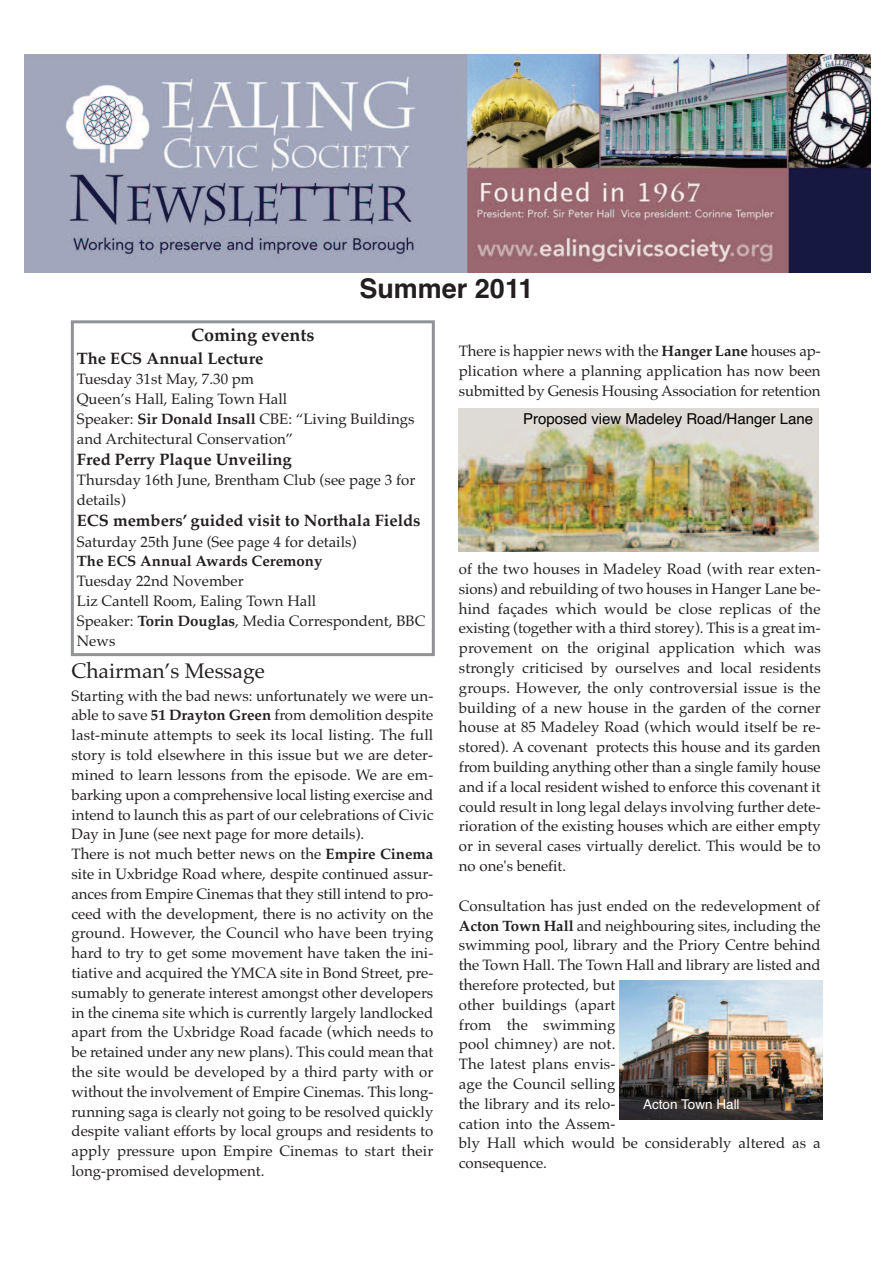
<style>
.page{position:relative;width:893px;height:1263px;background:#fff}
.page>*{position:absolute;margin:0;border:0;box-sizing:border-box;transform-origin:0 0}
.t1{font:700 27px "Helvetica";color:#231f20}
.t2{font:21px "Palatino";color:#231f20}
.t3{font:700 18px "Palatino";color:#231f20}
.t4{font:700 16.5px "Palatino";color:#231f20}
.t5{font:15px/19.8px "Palatino";color:#231f20}
.t6{font:15px "Helvetica";color:#000}
.t7{font:700 15px "Palatino";color:#231f20}
.t8{font:13.5px "Helvetica";color:#fff}
.s1{font-weight:700}
</style>
<div class="page">
<img style="left:25px;top:54px;width:846px;height:219px">
<img style="left:620px;top:981px;width:203px;height:138px">
<div style="left:71px;top:320px;width:364px;height:336px;border:3px solid #919396"></div>
<img style="left:459px;top:408px;width:359px;height:144px">
<h1 class="t1" style="left:359px;top:273px;width:176px">Summer 2011</h1>
<p class="t3" style="left:191px;top:324px;width:125px">Coming events</p>
<p class="t4" style="left:77px;top:348px;width:188px">The ECS Annual Lecture</p>
<p class="t5" style="left:77px;top:369px;width:339px">Tuesday 31st May, 7.30 pm<br>Queen’s Hall, Ealing Town Hall<br>Speaker: <span class="s1">Sir Donald Insall</span> CBE: “Living Buildings and Architectural Conservation”</p>
<p class="t4" style="left:77px;top:449px;width:216px">Fred Perry Plaque Unveiling</p>
<p class="t5" style="left:77px;top:470px;width:340px">Thursday 16th June, Brentham Club (see page 3 for details)</p>
<p class="t4" style="left:77px;top:511px;width:345px">ECS members’ guided visit to Northala Fields</p>
<p class="t5" style="left:77px;top:531px;width:281px">Saturday 25th June (See page 4 for details)</p>
<p class="t7" style="left:77px;top:552px;width:247px">The ECS Annual Awards Ceremony</p>
<p class="t5" style="left:77px;top:571px;width:350px">Tuesday 22nd November<br>Liz Cantell Room, Ealing Town Hall<br>Speaker: <span class="s1">Torin Douglas</span>, Media Correspondent, BBC<br>News</p>
<h2 class="t2" style="left:72px;top:658px;width:195px">Chairman’s Message</h2>
<p class="t5" style="left:71px;top:686px;width:363px">Starting with the bad news: unfortunately we were un&shy;able to save <span class="s1">51 Drayton Green</span> from demolition despite last-minute attempts to seek its local listing. The full story is told elsewhere in this issue but we are deter&shy;mined to learn lessons from the episode. We are em&shy;barking upon a comprehensive local listing exercise and intend to launch this as part of our celebrations of Civic Day in June (see next page for more details).<br>There is not much better news on the <span class="s1">Empire Cinema </span>site in Uxbridge Road where, despite continued assur&shy;ances from Empire Cinemas that they still intend to pro&shy;ceed with the development, there is no activity on the ground. However, the Council who have been trying hard to try to get some movement have taken the ini&shy;tiative and acquired the YMCA site in Bond Street, pre&shy;sumably to generate interest amongst other developers in the cinema site which is currently largely landlocked apart from the Uxbridge Road facade (which needs to be retained under any new plans). This could mean that the site would be developed by a third party with or without the involvement of Empire Cinemas. This long&shy;running saga is clearly not going to be resolved quickly despite valiant efforts by local groups and residents to apply pressure upon Empire Cinemas to start their long-promised development.</p>
<p class="t5" style="left:459px;top:341px;width:363px;text-align:justify">There is happier news with the <span class="s1">Hanger Lane</span> houses ap&shy;plication where a planning application has now been submitted by Genesis Housing Association for retention</p>
<p class="t6" style="left:523px;top:410px;width:292px">Proposed view Madeley Road/Hanger Lane</p>
<p class="t5" style="left:459px;top:559px;width:363px;text-align:justify">of the two houses in Madeley Road (with rear exten&shy;sions) and rebuilding of two houses in Hanger Lane be&shy;hind façades which would be close replicas of the existing (together with a third storey). This is a great im&shy;provement on the original application which was strongly criticised by ourselves and local residents groups. However, the only controversial issue is the building of a new house in the garden of the corner house at 85 Madeley Road (which would itself be re&shy;stored). A covenant protects this house and its garden from building anything other than a single family house and if a local resident wished to enforce this covenant it could result in long legal delays involving further dete&shy;rioration of the existing houses which are either empty or in several cases virtually derelict. This would be to no one's benefit.</p>
<p class="t5" style="left:459px;top:896px;width:363px">Consultation has just ended on the redevelopment of<br><span class="s1">Acton Town Hall</span> and neighbouring sites, including the swimming pool, library and the Priory Centre behind the Town Hall. The Town Hall and library are listed and therefore protected, but<br>other buildings (apart<br>from the swimming<br>pool chimney) are not.<br>The latest plans envis-<br>age the Council selling<br>the library and its relo-<br>cation into the Assem-<br>bly Hall which would be considerably altered as a consequence.</p>
<p class="t8" style="left:643px;top:1096px;width:98px">Acton Town Hall</p>
</div>
